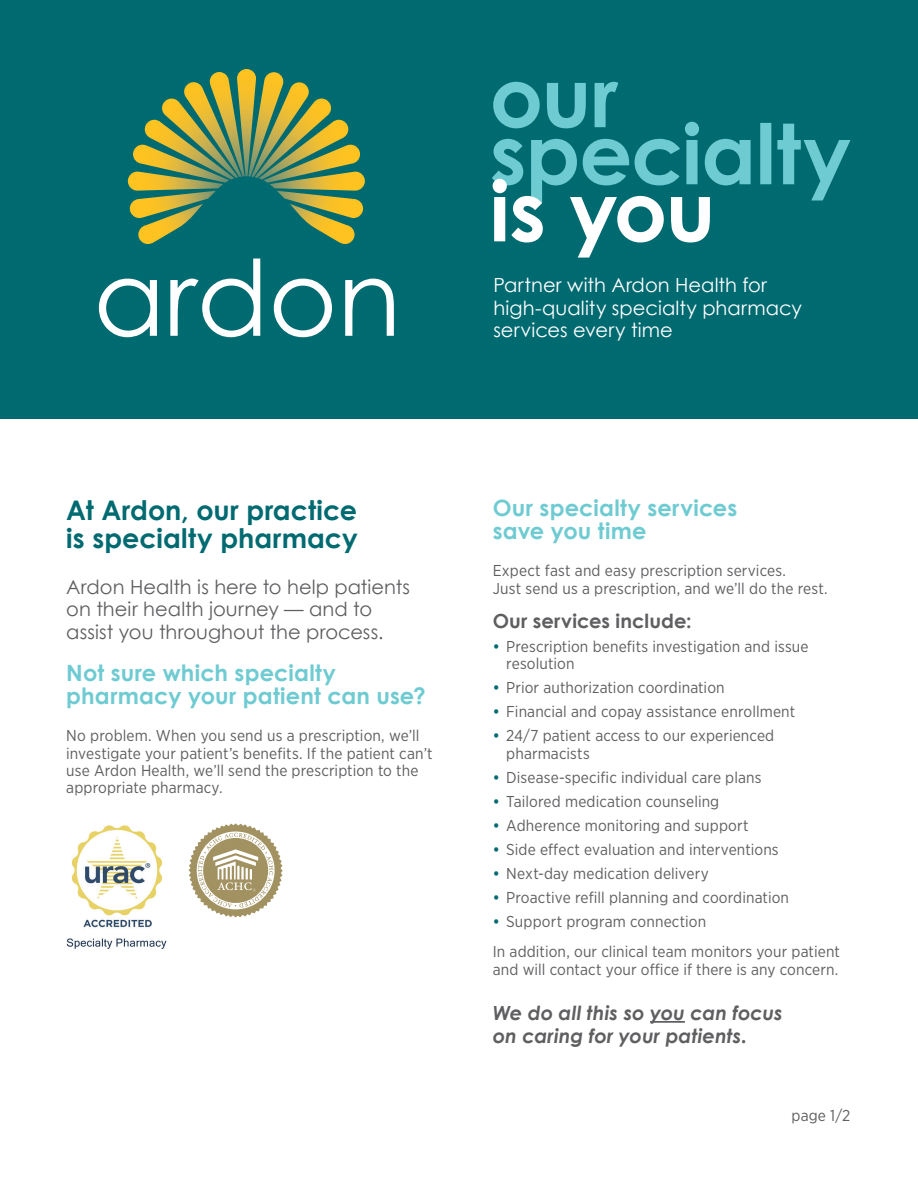
<style>
.page{position:relative;width:918px;height:1188px;background:#fff}
.page>*{position:absolute;margin:0;border:0;box-sizing:border-box;transform-origin:0 0}
.t1{font:700 27px/28.5px "Century Gothic";letter-spacing:.005em;color:#006a71}
.t2{font:700 22.5px/22.5px "Century Gothic";letter-spacing:.01em;color:#6fcbd2}
.t3{font:19.5px/22.5px "Century Gothic";color:#5f5f62}
.t4{font:19.5px/22.5px "Century Gothic";letter-spacing:.005em;color:#fff}
.t5{font:italic 700 19.5px/22.5px "Century Gothic";color:#5f5f62}
.t6{font:700 19.5px "Century Gothic";letter-spacing:.005em;color:#5f5f62}
.t7{font:15.75px/17.2px "Gotham Narrow";letter-spacing:.01em;color:#5f5f62}
.s1{font-weight:500;color:#006a71}
</style>
<div class="page">
<div style="left:0;top:0;width:918px;height:418px;background:#006a71"></div>
<svg style="left:492px;top:82px;width:359px;height:176px"></svg>
<img style="left:66px;top:825px;width:101px;height:124px">
<svg style="left:189px;top:823px;width:94px;height:95px"></svg>
<hr style="left:650px;top:1021px;width:35px;height:2px;background:#5f5f62">
<svg style="left:99px;top:279px;width:58px;height:58px"></svg>
<svg style="left:170px;top:259px;width:90px;height:78px"></svg>
<svg style="left:274px;top:279px;width:58px;height:58px"></svg>
<svg style="left:345px;top:279px;width:49px;height:57px"></svg>
<svg style="left:128px;top:69px;width:237px;height:175px"></svg>
<p class="t4" style="left:493px;top:274px;width:310px">Partner with Ardon Health for high-quality specialty pharmacy services every time</p>
<h1 class="t1" style="left:66px;top:494px;width:293px">At Ardon, our practice is specialty pharmacy</h1>
<p class="t3" style="left:66px;top:575px;width:345px">Ardon Health is here to help patients on their health journey — and to assist you throughout the process.</p>
<h2 class="t2" style="left:66px;top:661px;width:361px">Not sure which specialty pharmacy your patient can use?</h2>
<p class="t7" style="left:66px;top:727px;width:368px">No problem. When you send us a prescription, we’ll investigate your patient’s benefits. If the patient can’t use Ardon Health, we’ll send the prescription to the appropriate pharmacy.</p>
<h2 class="t2" style="left:493px;top:496px;width:246px">Our specialty services save you time</h2>
<p class="t7" style="left:493px;top:562px;width:337px">Expect fast and easy prescription services.<br>Just send us a prescription, and we’ll do the rest.</p>
<p class="t6" style="left:493px;top:606px;width:200px">Our services include:</p>
<p class="t7" style="left:506px;top:638px;width:304px;text-indent:-13px"><span class="s1">•</span> Prescription benefits investigation and issue resolution</p>
<p class="t7" style="left:493px;top:679px;width:233px"><span class="s1">•</span> Prior authorization coordination</p>
<p class="t7" style="left:493px;top:703px;width:304px"><span class="s1">•</span> Financial and copay assistance enrollment</p>
<p class="t7" style="left:506px;top:727px;width:270px;text-indent:-13px"><span class="s1">•</span> 24/7 patient access to our experienced pharmacists</p>
<p class="t7" style="left:493px;top:768px;width:270px"><span class="s1">•</span> Disease-specific individual care plans</p>
<p class="t7" style="left:493px;top:792px;width:228px"><span class="s1">•</span> Tailored medication counseling</p>
<p class="t7" style="left:493px;top:816px;width:257px"><span class="s1">•</span> Adherence monitoring and support</p>
<p class="t7" style="left:493px;top:840px;width:287px"><span class="s1">•</span> Side effect evaluation and interventions</p>
<p class="t7" style="left:493px;top:864px;width:218px"><span class="s1">•</span> Next-day medication delivery</p>
<p class="t7" style="left:493px;top:888px;width:298px"><span class="s1">•</span> Proactive refill planning and coordination</p>
<p class="t7" style="left:493px;top:905px;width:349px;line-height:30.8px"><span class="s1">•</span> Support program connection<br>In addition, our clinical team monitors your patient</p>
<p class="t7" style="left:493px;top:960px;width:347px">and will contact your office if there is any concern.</p>
<p class="t5" style="left:493px;top:1001px;width:292px">We do all this so you can focus on caring for your patients.</p>
<p class="t7" style="left:792px;top:1106px;width:60px">page 1/2</p>
</div>
